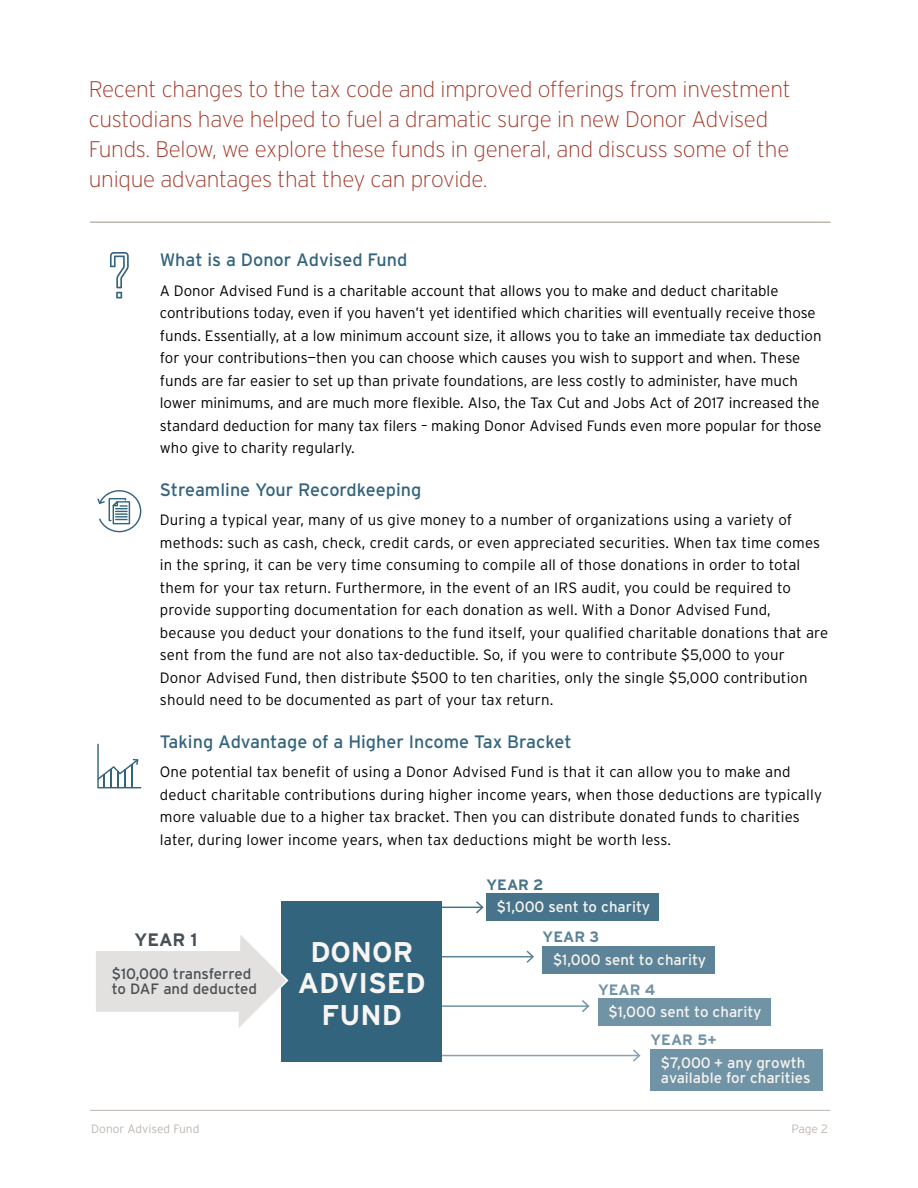
<style>
.page{position:relative;width:918px;height:1188px;background:#fff}
.page>*{position:absolute;margin:0;border:0;box-sizing:border-box;transform-origin:0 0}
.t1{font:700 28.5px/31.5px "Interstate";color:#f7f5f2;text-align:center}
.t2{font:200 22.5px/30px "Interstate";letter-spacing:-.01em;color:#9f3323}
.t3{font:18px "Interstate";color:#33647e}
.t4{font:700 18px "Interstate";color:#484f55}
.t5{font:300 15px/22.5px "Interstate";color:#000}
.t6{font:15px/15px "Interstate";color:#f7f5f2}
.t7{font:15px/15px "Interstate";color:#4a4f55}
.t8{font:700 15px "Interstate";color:#7093a5}
.t9{font:700 15px "Interstate";color:#47748b}
.t10{font:700 15px "Interstate";color:#5c8398}
.t11{font:300 12px "Interstate";color:#bdb7b0}
.t12{font:300 12px "Interstate";color:#bfb7b0}
</style>
<div class="page">
<hr style="left:90px;top:1110px;width:741px;height:1px;background:#bfb7b0">
<hr style="left:397px;top:956px;width:136px;height:1px;background:#5c8398">
<svg style="left:525px;top:950px;width:9px;height:13px"></svg>
<hr style="left:418px;top:907px;width:65px;height:1px;background:#47748b">
<svg style="left:474px;top:901px;width:10px;height:13px"></svg>
<div style="left:487px;top:894px;width:172px;height:27px;background:#47748b"></div>
<hr style="left:343px;top:1055px;width:296px;height:1px;background:#85a2b1">
<svg style="left:631px;top:1049px;width:10px;height:13px"></svg>
<hr style="left:359px;top:1005px;width:229px;height:2px;background:#7093a5">
<svg style="left:580px;top:1000px;width:10px;height:12px"></svg>
<svg style="left:110px;top:252px;width:19px;height:46px"></svg>
<svg style="left:97px;top:744px;width:44px;height:44px"></svg>
<div style="left:281px;top:901px;width:161px;height:161px;background:#33647e"></div>
<svg style="left:97px;top:490px;width:44px;height:42px"></svg>
<hr style="left:90px;top:221px;width:741px;height:2px;background:#bdb7b0">
<svg style="left:96px;top:935px;width:193px;height:93px"></svg>
<div style="left:543px;top:946px;width:172px;height:28px;background:#5c8398"></div>
<div style="left:598px;top:999px;width:172px;height:27px;background:#7093a5"></div>
<div style="left:651px;top:1049px;width:172px;height:42px;background:#7093a5"></div>
<p class="t2" style="left:89px;top:75px;width:703px">Recent changes to the tax code and improved offerings from investment custodians have helped to fuel a dramatic surge in new Donor Advised Funds. Below, we explore these funds in general, and discuss some of the unique advantages that they can provide.</p>
<p class="t3" style="left:160px;top:250px;width:249px">What is a Donor Advised Fund</p>
<p class="t5" style="left:160px;top:279px;width:663px">A Donor Advised Fund is a charitable account that allows you to make and deduct charitable contributions today, even if you haven’t yet identified which charities will eventually receive those funds. Essentially, at a low minimum account size, it allows you to take an immediate tax deduction for your contributions—then you can choose which causes you wish to support and when. These funds are far easier to set up than private foundations, are less costly to administer, have much lower minimums, and are much more flexible. Also, the Tax Cut and Jobs Act of 2017 increased the standard deduction for many tax filers – making Donor Advised Funds even more popular for those who give to charity regularly.</p>
<p class="t3" style="left:160px;top:479px;width:263px">Streamline Your Recordkeeping</p>
<p class="t5" style="left:160px;top:508px;width:670px">During a typical year, many of us give money to a number of organizations using a variety of methods: such as cash, check, credit cards, or even appreciated securities. When tax time comes in the spring, it can be very time consuming to compile all of those donations in order to total them for your tax return. Furthermore, in the event of an IRS audit, you could be required to provide supporting documentation for each donation as well. With a Donor Advised Fund, because you deduct your donations to the fund itself, your qualified charitable donations that are sent from the fund are not also tax-deductible. So, if you were to contribute $5,000 to your Donor Advised Fund, then distribute $500 to ten charities, only the single $5,000 contribution should need to be documented as part of your tax return.</p>
<p class="t3" style="left:160px;top:731px;width:413px">Taking Advantage of a Higher Income Tax Bracket</p>
<p class="t5" style="left:160px;top:760px;width:664px">One potential tax benefit of using a Donor Advised Fund is that it can allow you to make and deduct charitable contributions during higher income years, when those deductions are typically more valuable due to a higher tax bracket. Then you can distribute donated funds to charities later, during lower income years, when tax deductions might be worth less.</p>
<p class="t9" style="left:487px;top:876px;width:59px">YEAR 2</p>
<p class="t6" style="left:497px;top:899px;width:155px">$1,000 sent to charity</p>
<p class="t4" style="left:135px;top:929px;width:65px">YEAR 1</p>
<p class="t10" style="left:543px;top:929px;width:58px">YEAR 3</p>
<h1 class="t1" style="left:298px;top:936px;width:129px">DONOR<br>ADVISED<br>FUND</h1>
<p class="t6" style="left:553px;top:952px;width:155px">$1,000 sent to charity</p>
<p class="t7" style="left:112px;top:966px;width:147px">$10,000 transferred to DAF and deducted</p>
<p class="t8" style="left:598px;top:981px;width:59px">YEAR 4</p>
<p class="t6" style="left:608px;top:1004px;width:155px">$1,000 sent to charity</p>
<p class="t6" style="left:661px;top:1055px;width:151px">$7,000 + any growth available for charities</p>
<p class="t8" style="left:651px;top:1032px;width:67px">YEAR 5+</p>
<p class="t11" style="left:91px;top:1122px;width:110px">Donor Advised Fund</p>
<p class="t12" style="left:791px;top:1122px;width:38px">Page 2</p>
</div>
